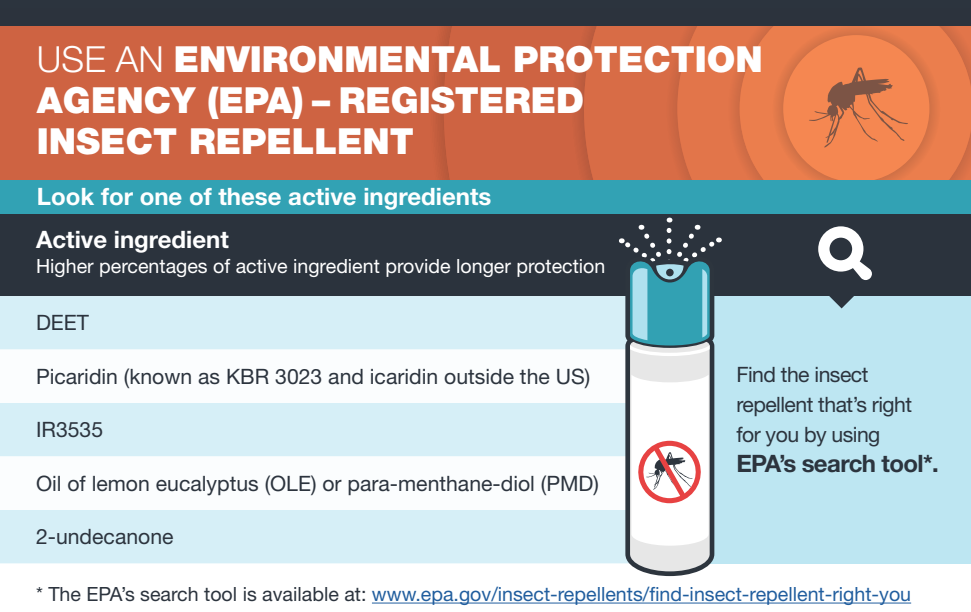
<style>
.page{position:relative;width:971px;height:612px;background:#fff}
.page>*{position:absolute;margin:0;border:0;box-sizing:border-box;transform-origin:0 0}
.t1{font:900 36px/41.2px "Helvetica Neue LT Std";color:#fff}
.B1__Body_Text{font:700 24px "Helvetica Neue LT Std";color:#fff}
.New_Bullets{font:700 24px "Helvetica Neue LT Std";letter-spacing:-.025em;color:#2c343e}
.H3__Third_Level_Head{font:700 24px "Helvetica Neue LT Std";color:#fff}
.B1__Body_Text-2{font:21.2px "Helvetica Neue LT Std";color:#2c343e}
.New_Bullets-2{font:21.2px/30px "Helvetica Neue LT Std";letter-spacing:-.025em;color:#2c343e}
.B1__Body_Text-3{font:19.6px "Helvetica Neue LT Std";color:#215e9e}
.B1__Body_Text-4{font:19.6px "Helvetica Neue LT Std";color:#fff}
.s1{font-weight:300}
.s2{color:#2c343e}
</style>
<div class="page">
<div style="left:0;top:16px;width:971px;height:181px;background:#ce6342"></div>
<svg style="left:428px;top:25px;width:16px;height:155px"></svg>
<svg style="left:444px;top:25px;width:124px;height:155px"></svg>
<svg style="left:568px;top:25px;width:16px;height:141px"></svg>
<div style="left:584px;top:25px;width:77px;height:155px;background:#d86c46"></div>
<svg style="left:677px;top:25px;width:46px;height:155px;background:#de7249"></svg>
<svg style="left:723px;top:25px;width:16px;height:155px"></svg>
<svg style="left:739px;top:25px;width:232px;height:155px;fill:#eb7e4d"></svg>
<svg style="left:768px;top:20px;width:176px;height:177px;background:#df784a"></svg>
<div style="left:783px;top:35px;width:146px;height:147px;background:#f58751;border-radius:50%"></div>
<svg style="left:809px;top:68px;width:99px;height:80px"></svg>
<div style="left:0;top:0;width:971px;height:25px;background:#2c333d"></div>
<div style="left:0;top:214px;width:971px;height:82px;background:#2b333d"></div>
<div style="left:0;top:296px;width:618px;height:267px;background:#d6eff7"></div>
<div style="left:674px;top:296px;width:297px;height:267px;background:#bde6f2"></div>
<svg style="left:0;top:350px;width:618px;height:160px"></svg>
<hr style="left:372px;top:602px;width:539px;height:2px;background:#215e9e">
<div style="left:0;top:180px;width:971px;height:34px;background:#32a2b4"></div>
<svg style="left:618px;top:218px;width:103px;height:353px"></svg>
<svg style="left:818px;top:226px;width:54px;height:82px"></svg>
<p class="t1" style="left:37px;top:38px;width:727px"><span class="s1">USE AN</span> ENVIRONMENTAL PROTECTION<br>AGENCY (EPA) – REGISTERED<br>INSECT REPELLENT</p>
<p class="B1__Body_Text" style="left:37px;top:182px;width:456px">Look for one of these active ingredients</p>
<p class="H3__Third_Level_Head" style="left:36px;top:224px;width:194px">Active ingredient</p>
<p class="B1__Body_Text-4" style="left:36px;top:255px;width:571px">Higher percentages of active ingredient provide longer protection</p>
<p class="B1__Body_Text-2" style="left:36px;top:310px;width:55px">DEET</p>
<p class="B1__Body_Text-2" style="left:36px;top:364px;width:556px">Picaridin (known as KBR 3023 and icaridin outside the US)</p>
<p class="B1__Body_Text-2" style="left:36px;top:417px;width:69px">IR3535</p>
<p class="B1__Body_Text-2" style="left:36px;top:471px;width:564px">Oil of lemon eucalyptus (OLE) or para-menthane-diol (PMD)</p>
<p class="B1__Body_Text-2" style="left:36px;top:524px;width:139px">2-undecanone</p>
<p class="New_Bullets-2" style="left:736px;top:359px;width:177px">Find the insect repellent that’s right for you by using</p>
<p class="New_Bullets" style="left:736px;top:449px;width:204px">EPA’s search tool*.</p>
<p class="B1__Body_Text-3" style="left:36px;top:582px;width:876px"><span class="s2">* The EPA’s search tool is available at:</span> www.epa.gov/insect-repellents/find-insect-repellent-right-you</p>
</div>
